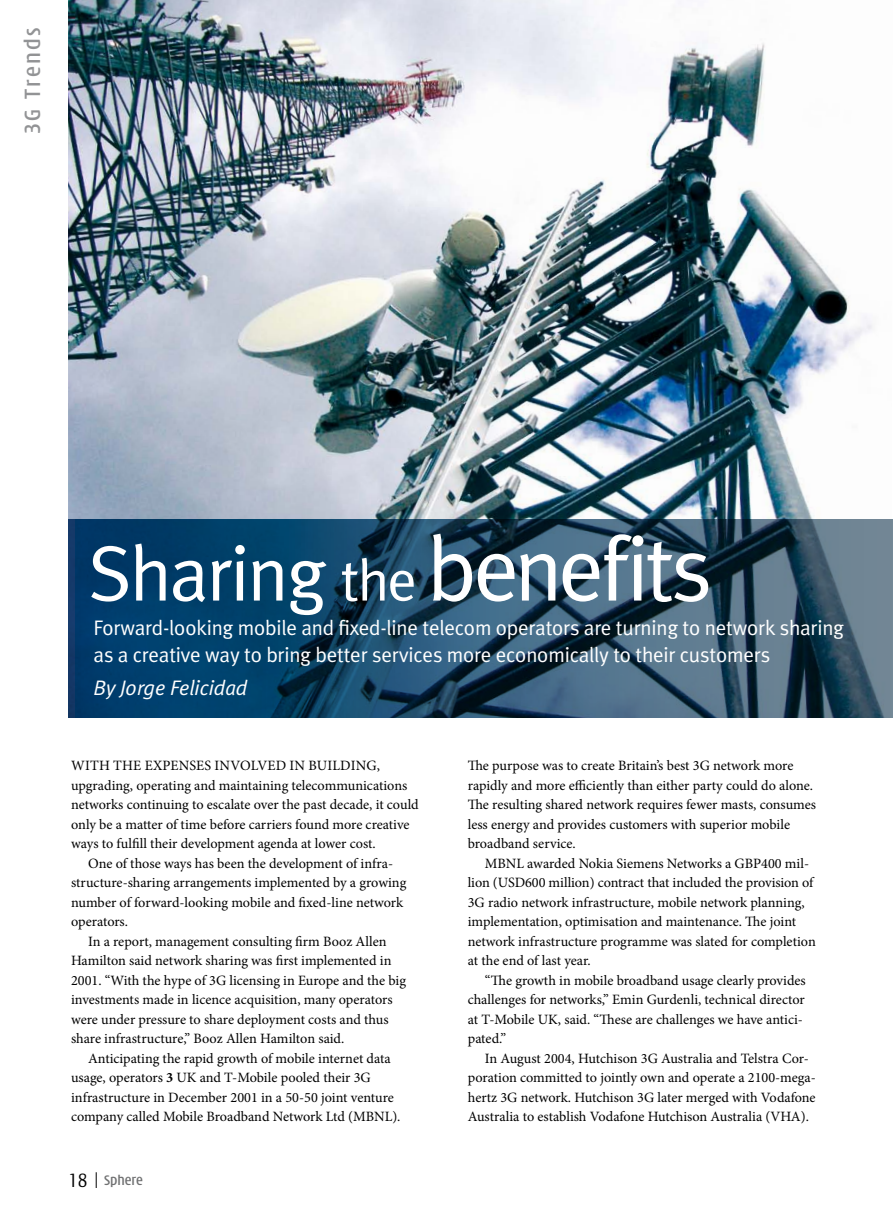
<style>
.page{position:relative;width:893px;height:1212px;background:#fff}
.page>*{position:absolute;margin:0;border:0;box-sizing:border-box;transform-origin:0 0}
.t1{font:91.5px "Meta Plus Normal";letter-spacing:-.045em;color:#fff}
.t2{font:500 condensed 24px "Modena";letter-spacing:.1em;color:#929395}
.t3{font:21px/27px "Meta Plus Normal";letter-spacing:-.01em;color:#fff}
.t4{font:italic 21px "Meta Plus Normal";letter-spacing:-.005em;color:#fff}
.t5{font:500 condensed 15px "Modena";color:#707172}
.t6{font:14.25px/19.5px "Minion Pro";letter-spacing:-.005em;color:#000}
.s1{font-size:78px}
.s2{font-size:58.5px}
.s3{font-weight:700}
.s4{font-weight:300;font-size:21px;color:#000}
</style>
<div class="page">
<svg style="left:96px;top:1172px;width:1px;height:16px"></svg>
<img style="left:68px;top:0;width:805px;height:519px">
<svg style="left:68px;top:519px;width:825px;height:199px;background:#234c68"></svg>
<h2 class="t2" style="left:21px;top:134px;width:108px;rotate:-90deg">3G Trends</h2>
<h1 class="t1" style="left:88px;top:516px;width:626px"><span class="s1">Sharing</span> <span class="s2">the</span> benefits</h1>
<h3 class="t3" style="left:94px;top:614px;width:752px">Forward-looking mobile and fixed-line telecom operators are turning to network sharing as a creative way to bring better services more economically to their customers</h3>
<h3 class="t4" style="left:94px;top:676px;width:155px">By Jorge Felicidad</h3>
<p class="t6" style="left:71px;top:756px;width:310px">With the expenses involved in building,</p>
<p class="t6" style="left:71px;top:775px;width:338px">upgrading, operating and maintaining telecommunications</p>
<p class="t6" style="left:71px;top:795px;width:349px">networks continuing to escalate over the past decade, it could</p>
<p class="t6" style="left:71px;top:814px;width:340px">only be a matter of time before carriers found more creative</p>
<p class="t6" style="left:71px;top:834px;width:306px">ways to fulfill their development agenda at lower cost.</p>
<p class="t6" style="left:88px;top:853px;width:307px">One of those ways has been the development of infra-</p>
<p class="t6" style="left:71px;top:873px;width:337px">structure-sharing arrangements implemented by a growing</p>
<p class="t6" style="left:71px;top:892px;width:334px">number of forward-looking mobile and fixed-line network</p>
<p class="t6" style="left:71px;top:912px;width:59px">operators.</p>
<p class="t6" style="left:88px;top:931px;width:300px">In a report, management consulting firm Booz Allen</p>
<p class="t6" style="left:71px;top:951px;width:322px">Hamilton said network sharing was first implemented in</p>
<p class="t6" style="left:71px;top:970px;width:336px">2001. “With the hype of 3G licensing in Europe and the big</p>
<p class="t6" style="left:71px;top:990px;width:323px">investments made in licence acquisition, many operators</p>
<p class="t6" style="left:71px;top:1009px;width:319px">were under pressure to share deployment costs and thus</p>
<p class="t6" style="left:71px;top:1029px;width:275px">share infrastructure,” Booz Allen Hamilton said.</p>
<p class="t6" style="left:88px;top:1048px;width:304px">Anticipating the rapid growth of mobile internet data</p>
<p class="t6" style="left:71px;top:1068px;width:300px">usage, operators <span class="s3">3</span> UK and T-Mobile pooled their 3G</p>
<p class="t6" style="left:71px;top:1087px;width:324px">infrastructure in December 2001 in a 50-50 joint venture</p>
<p class="t6" style="left:71px;top:1107px;width:305px">company called Mobile Broadband Network Ltd (MBNL</p>
<p class="t6" style="left:392px;top:1107px;width:10px">).</p>
<p class="t5" style="left:68px;top:1173px;width:76px"><span class="s4">18</span> Sphere</p>
<p class="t6" style="left:468px;top:756px;width:327px">The purpose was to create Britain’s best 3G network more</p>
<p class="t6" style="left:468px;top:775px;width:347px">rapidly and more efficiently than either party could do alone.</p>
<p class="t6" style="left:468px;top:795px;width:350px">The resulting shared network requires fewer masts, consumes</p>
<p class="t6" style="left:468px;top:814px;width:324px">less energy and provides customers with superior mobile</p>
<p class="t6" style="left:468px;top:834px;width:109px">broadband service.</p>
<p class="t6" style="left:485px;top:853px;width:23px">MBNL</p>
<p class="t6" style="left:527px;top:853px;width:217px">awarded Nokia Siemens Networks a GBP</p>
<p class="t6" style="left:761px;top:853px;width:49px">400 mil-</p>
<p class="t6" style="left:468px;top:873px;width:40px">lion (USD</p>
<p class="t6" style="left:468px;top:873px;width:349px;text-indent:57px">600 million) contract that included the provision of 3G radio network infrastructure, mobile network planning, implementation, optimisation and maintenance. The joint network infrastructure programme was slated for completion at the end of last year.</p>
<p class="t6" style="left:468px;top:970px;width:340px;text-indent:17px">“The growth in mobile broadband usage clearly provides challenges for networks,” Emin Gurdenli, technical director at T-Mobile UK, said. “These are challenges we have antici&shy;pated.”</p>
<p class="t6" style="left:468px;top:1048px;width:350px;text-indent:17px">In August 2004, Hutchison 3G Australia and Telstra Cor&shy;poration committed to jointly own and operate a 2100-mega&shy;hertz 3G network. Hutchison 3G later merged with Vodafone Australia to establish Vodafone Hutchison Australia (VHA).</p>
</div>
